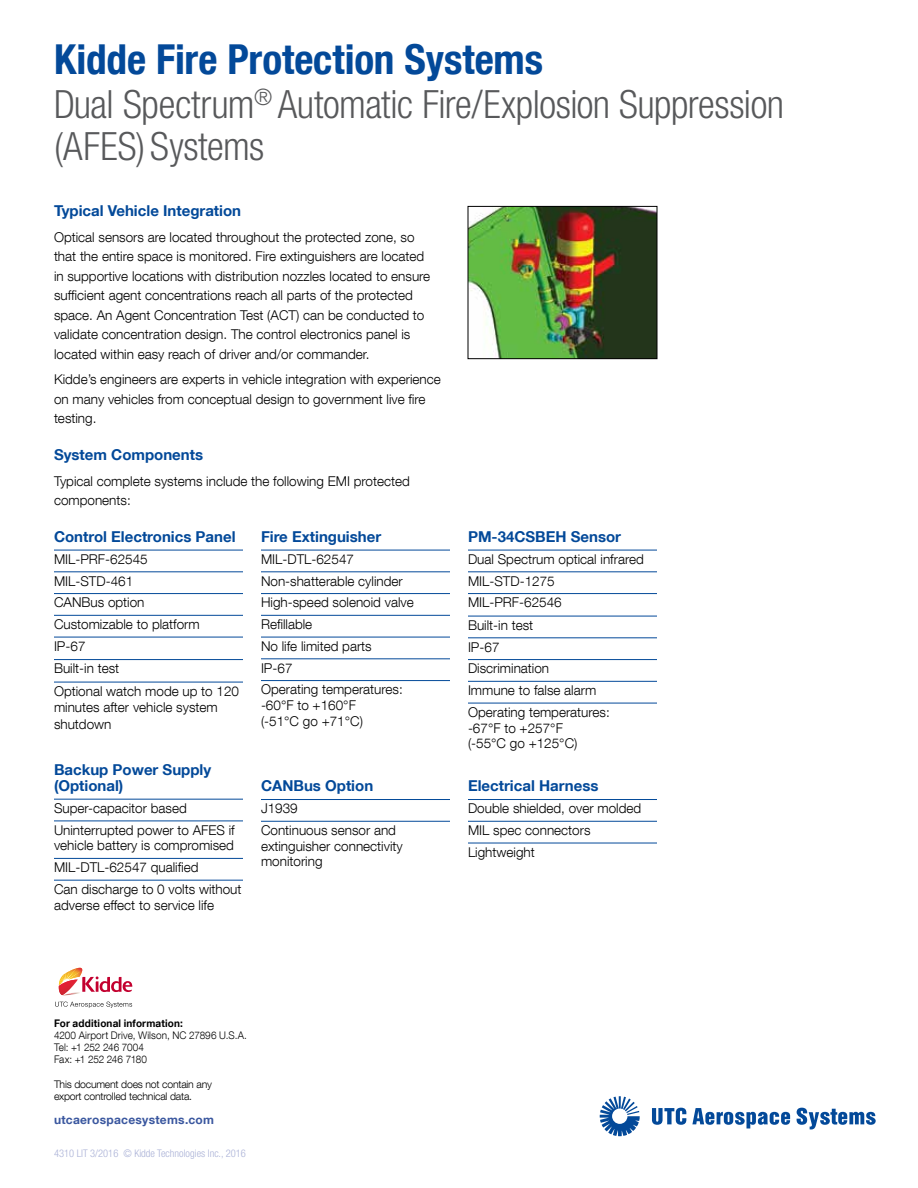
<style>
.page{position:relative;width:918px;height:1188px;background:#fff}
.page>*{position:absolute;margin:0;border:0;box-sizing:border-box;transform-origin:0 0}
.t1{font:700 condensed 41.25px "Helvetica Neue LT Com";letter-spacing:-.005em;color:#034999}
.t2{font:300 condensed 39px/42px "Helvetica Neue LT Com";letter-spacing:-.01em;color:#58595b}
.t3{font:700 15px/15.8px "Helvetica Neue LT Com";color:#034999}
.t4{font:300 13.5px/21.8px "Helvetica Neue LT Com";color:#000}
.t5{font:700 12px "Helvetica Neue LT Com";letter-spacing:.02em;color:#3a579f}
.t6{font:300 10.5px/12px "Helvetica Neue LT Com";letter-spacing:.01em;color:#000;scale:.95 1}
.t7{font:300 10.5px/12px "Helvetica Neue LT Com";letter-spacing:-.02em;color:#000}
.t8{font:300 condensed 10.5px "Helvetica Neue LT Com";color:#abb2d7}
.t9{font:700 10.5px "Helvetica Neue LT Com";letter-spacing:.015em;color:#000;scale:.95 1}
</style>
<div class="page">
<hr style="left:54px;top:550px;width:189px;height:1px;background:#034999">
<hr style="left:54px;top:572px;width:189px;height:1px;background:#034999">
<hr style="left:54px;top:593px;width:189px;height:1px;background:#034999">
<hr style="left:54px;top:615px;width:189px;height:1px;background:#034999">
<hr style="left:54px;top:637px;width:189px;height:1px;background:#034999">
<hr style="left:54px;top:659px;width:189px;height:1px;background:#034999">
<hr style="left:54px;top:682px;width:189px;height:1px;background:#034999">
<hr style="left:468px;top:550px;width:189px;height:1px;background:#034999">
<hr style="left:468px;top:572px;width:189px;height:1px;background:#034999">
<hr style="left:468px;top:593px;width:189px;height:1px;background:#034999">
<hr style="left:468px;top:616px;width:189px;height:1px;background:#034999">
<hr style="left:468px;top:638px;width:189px;height:1px;background:#034999">
<hr style="left:468px;top:659px;width:189px;height:1px;background:#034999">
<hr style="left:468px;top:681px;width:189px;height:1px;background:#034999">
<hr style="left:468px;top:703px;width:189px;height:1px;background:#034999">
<hr style="left:261px;top:550px;width:189px;height:1px;background:#034999">
<hr style="left:261px;top:572px;width:189px;height:1px;background:#034999">
<hr style="left:261px;top:593px;width:189px;height:1px;background:#034999">
<hr style="left:261px;top:615px;width:189px;height:1px;background:#034999">
<hr style="left:261px;top:637px;width:189px;height:1px;background:#034999">
<hr style="left:261px;top:659px;width:189px;height:1px;background:#034999">
<hr style="left:261px;top:680px;width:189px;height:1px;background:#034999">
<hr style="left:54px;top:799px;width:189px;height:1px;background:#034999">
<hr style="left:54px;top:821px;width:189px;height:1px;background:#034999">
<hr style="left:54px;top:858px;width:189px;height:1px;background:#034999">
<hr style="left:54px;top:880px;width:189px;height:1px;background:#034999">
<hr style="left:468px;top:799px;width:189px;height:1px;background:#034999">
<hr style="left:468px;top:821px;width:189px;height:1px;background:#034999">
<hr style="left:468px;top:843px;width:189px;height:1px;background:#034999">
<hr style="left:261px;top:799px;width:189px;height:1px;background:#034999">
<hr style="left:261px;top:821px;width:189px;height:1px;background:#034999">
<img style="left:470px;top:208px;width:185px;height:149px">
<div style="left:468px;top:206px;width:189px;height:153px;border:1px solid #000"></div>
<svg style="left:600px;top:1096px;width:40px;height:40px"></svg>
<svg style="left:652px;top:1108px;width:34px;height:17px"></svg>
<svg style="left:797px;top:1108px;width:79px;height:21px"></svg>
<svg style="left:692px;top:1108px;width:98px;height:20px"></svg>
<svg style="left:55px;top:1002px;width:77px;height:6px"></svg>
<svg style="left:59px;top:968px;width:73px;height:24px"></svg>
<img style="left:59px;top:980px;width:19px;height:15px">
<img style="left:63px;top:992px;width:17px;height:4px">
<h1 class="t1" style="left:54px;top:34px;width:491px">Kidde Fire Protection Systems</h1>
<h2 class="t2" style="left:54px;top:83px;width:732px">Dual Spectrum<sup>®</sup> Automatic Fire/Explosion Suppression (AFES) Systems</h2>
<p class="t3" style="left:54px;top:203px;width:189px">Typical Vehicle Integration</p>
<p class="t4" style="left:54px;top:227px;width:378px;line-height:19.5px">Optical sensors are located throughout the protected zone, so that the entire space is monitored. Fire extinguishers are located in supportive locations with distribution nozzles located to ensure sufficient agent concentrations reach all parts of the protected space. An Agent Concentration Test (ACT) can be conducted to validate concentration design. The control electronics panel is located within easy reach of driver and/or commander.</p>
<p class="t4" style="left:54px;top:369px;width:388px;line-height:19.5px">Kidde’s engineers are experts in vehicle integration with experience on many vehicles from conceptual design to government live fire testing.</p>
<p class="t3" style="left:54px;top:447px;width:151px">System Components</p>
<p class="t4" style="left:54px;top:471px;width:357px;line-height:19.5px">Typical complete systems include the following EMI protected components:</p>
<p class="t3" style="left:54px;top:528px;width:183px">Control Electronics Panel</p>
<p class="t4" style="left:54px;top:548px;width:187px">MIL-PRF-62545<br>MIL-STD-461<br>CANBus option<br>Customizable to platform<br>IP-67<br>Built-in test<br>Optional watch mode up to 120</p>
<p class="t4" style="left:54px;top:699px;width:165px;line-height:16.5px">minutes after vehicle system shutdown</p>
<p class="t3" style="left:468px;top:528px;width:155px">PM-34CSBEH Sensor</p>
<p class="t4" style="left:468px;top:548px;width:177px">Dual Spectrum optical infrared<br>MIL-STD-1275<br>MIL-PRF-62546<br>Built-in test<br>IP-67<br>Discrimination<br>Immune to false alarm<br>Operating temperatures:</p>
<p class="t4" style="left:468px;top:720px;width:111px;line-height:15.8px">-67°F to +257°F (-55°C go +125°C)</p>
<p class="t3" style="left:261px;top:528px;width:122px">Fire Extinguisher</p>
<p class="t4" style="left:261px;top:548px;width:154px">MIL-DTL-62547<br>Non-shatterable cylinder<br>High-speed solenoid valve<br>Refillable<br>No life limited parts<br>IP-67<br>Operating temperatures:</p>
<p class="t4" style="left:261px;top:697px;width:103px;line-height:15.8px">-60°F to +160°F (-51°C go +71°C)</p>
<p class="t3" style="left:54px;top:762px;width:159px">Backup Power Supply (Optional)</p>
<p class="t4" style="left:54px;top:797px;width:182px">Super-capacitor based<br>Uninterrupted power to AFES if</p>
<p class="t4" style="left:54px;top:834px;width:189px">vehicle battery is compromised<br>MIL-DTL-62547 qualified<br>Can discharge to 0 volts without</p>
<p class="t4" style="left:54px;top:894px;width:162px">adverse effect to service life</p>
<p class="t3" style="left:261px;top:778px;width:114px">CANBus Option</p>
<p class="t4" style="left:261px;top:797px;width:137px">J1939<br>Continuous sensor and</p>
<p class="t4" style="left:261px;top:838px;width:143px;line-height:15.8px">extinguisher connectivity monitoring</p>
<p class="t9" style="left:54px;top:1016px;width:137px">For additional information:</p>
<p class="t6" style="left:54px;top:1029px;width:205px">4200 Airport Drive, Wilson, NC 27896 U.S.A.<br>Tel: +1 252 246 7004<br>Fax: +1 252 246 7180</p>
<p class="t7" style="left:54px;top:1078px;width:159px">This document does not contain any export controlled technical data.</p>
<p class="t5" style="left:54px;top:1113px;width:162px">utcaerospacesystems.com</p>
<p class="t8" style="left:54px;top:1147px;width:193px">4310 LIT 3/2016 © Kidde Technologies Inc., 2016</p>
<p class="t3" style="left:468px;top:778px;width:132px">Electrical Harness</p>
<p class="t4" style="left:468px;top:797px;width:175px">Double shielded, over molded<br>MIL spec connectors<br>Lightweight</p>
</div>
